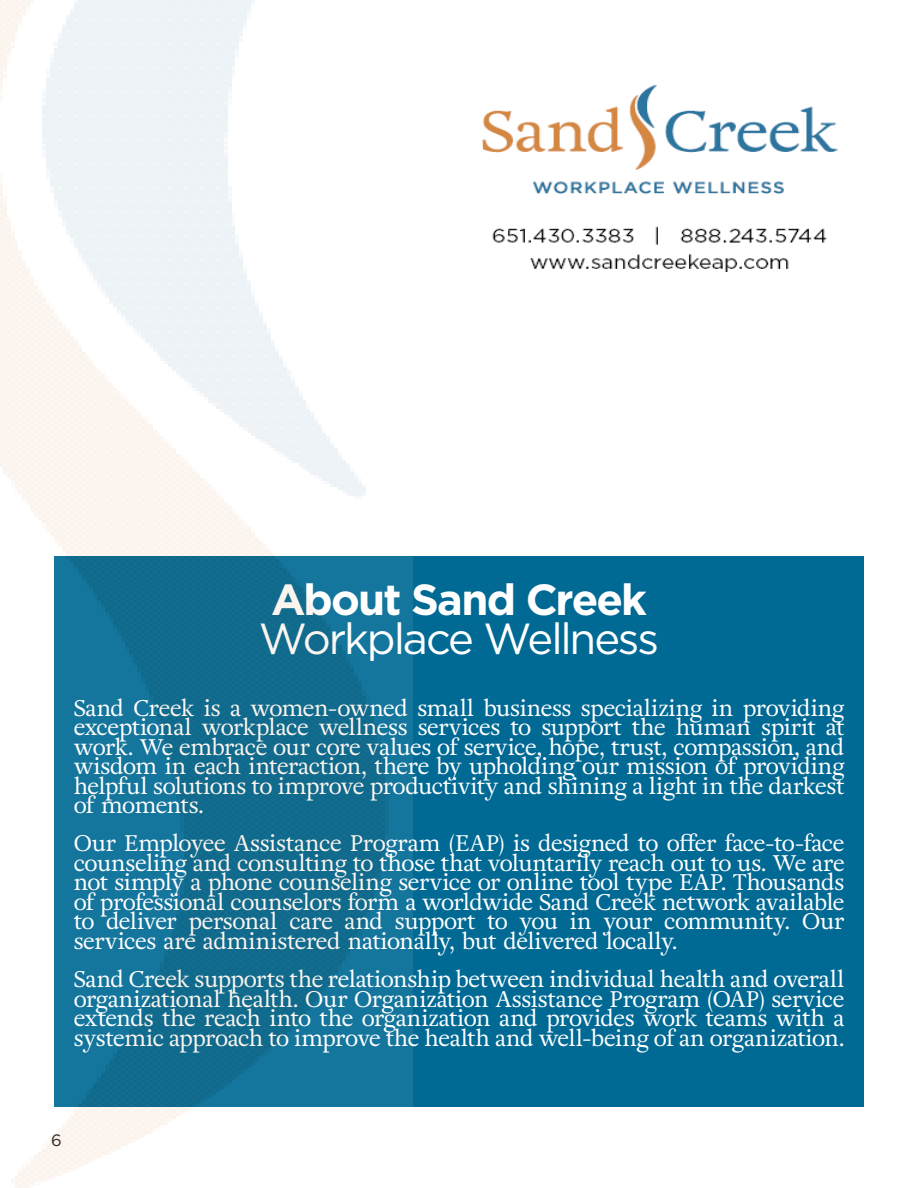
<style>
.page{position:relative;width:918px;height:1188px;background:#fff}
.page>*{position:absolute;margin:0;border:0;box-sizing:border-box;transform-origin:0 0}
.Title_3{font:43.5px "Gotham";letter-spacing:-.05em;color:#fff}
.Title_3-2{font:700 43.5px "Gotham";letter-spacing:-.04em;color:#fff}
.Body_Text_reverse{font:22.5px/19.5px "Adriane Text";letter-spacing:-.02em;color:#fff;text-align:justify}
.t1{font:16.5px "Gotham";color:#231f20}
</style>
<div class="page">
<div style="left:54px;top:556px;width:810px;height:551px;background:#006a95"></div>
<img style="left:0;top:0;width:413px;height:1188px">
<img style="left:482px;top:84px;width:356px;height:188px">
<p class="Title_3-2" style="left:271px;top:571px;width:377px">About Sand Creek</p>
<p class="Title_3" style="left:259px;top:611px;width:402px">Workplace Wellness</p>
<p class="Body_Text_reverse" style="left:74px;top:698px;width:772px">Sand Creek is a women-owned small business specializing in providing exceptional workplace wellness services to support the human spirit at work. We embrace our core values of service, hope, trust, compassion, and wisdom in each interaction, there by upholding our mission of providing helpful solutions to improve productivity and shining a light in the darkest of moments.</p>
<p class="Body_Text_reverse" style="left:74px;top:834px;width:772px">Our Employee Assistance Program (EAP) is designed to offer face-to-face counseling and consulting to those that voluntarily reach out to us. We are not simply a phone counseling service or online tool type EAP. Thousands of professional counselors form a worldwide Sand Creek network available to deliver personal care and support to you in your community. Our services are administered nationally, but delivered locally.</p>
<p class="Body_Text_reverse" style="left:74px;top:969px;width:772px">Sand Creek supports the relationship between individual health and overall organizational health. Our Organization Assistance Program (OAP) service extends the reach into the organization and provides work teams with a systemic approach to improve the health and well-being of an organization.</p>
<p class="t1" style="left:51px;top:1130px;width:12px">6</p>
</div>
